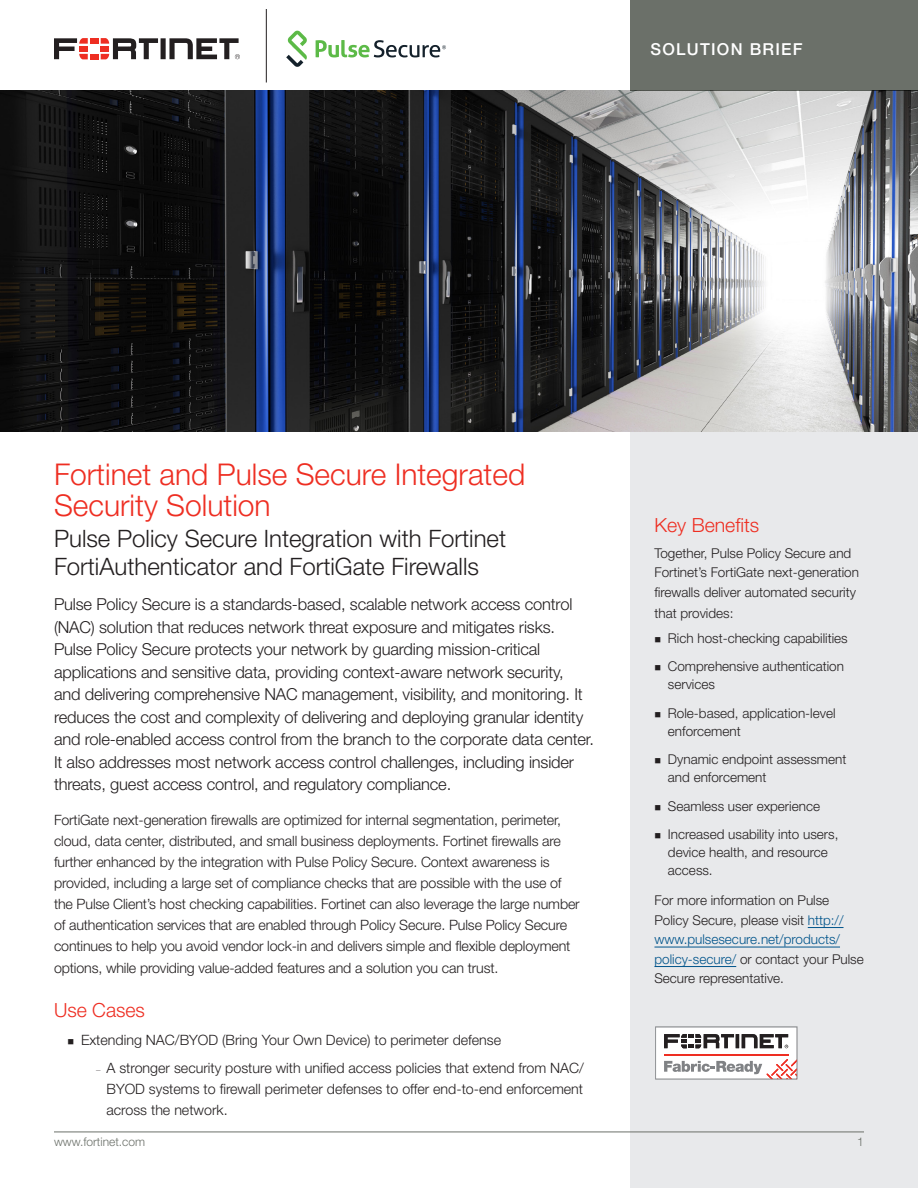
<style>
.page{position:relative;width:918px;height:1188px;background:#fff}
.page>*{position:absolute;margin:0;border:0;box-sizing:border-box;transform-origin:0 0}
.HEADLINE__RED{font:300 30px/31.5px "Helvetica Neue LT Pro";color:#ee2e22}
.BODY_SUBHEAD_-_RED{font:300 24px/28.8px "Helvetica Neue LT Pro";color:#231f20}
.Body_Text_SUBHEAD__R{font:300 19.5px "Helvetica Neue LT Pro";color:#ee2e22}
.INTRO_TEXT{font:300 16.5px/22.5px "Helvetica Neue LT Pro";letter-spacing:-.01em;color:#231f20}
.SOLUTION_BRIEF__TITL{font:500 16.5px "Helvetica Neue LT Pro";letter-spacing:.075em;color:#fff}
.INTRO_TEXT-2{font:300 14.25px/21px "Helvetica Neue LT Pro";letter-spacing:-.01em;color:#231f20}
.BODY_TEXT{font:300 13.5px/19.5px "Helvetica Neue LT Pro";color:#231f20}
.t1{font:300 12px "Helvetica Neue LT Pro";color:#6b7069}
.s1{font-weight:100;font-stretch:expanded;font-size:9px}
.s2{color:#00548b}
</style>
<div class="page">
<div style="left:630px;top:432px;width:288px;height:756px;background:#e6e7e9"></div>
<svg style="left:655px;top:1027px;width:142px;height:52px;background:#d2c8c7"></svg>
<hr style="left:54px;top:1132px;width:810px;height:1px;background:#6b7069">
<img style="left:0;top:91px;width:918px;height:341px">
<hr style="left:266px;top:9px;width:1px;height:73px;background:#231f20">
<svg style="left:286px;top:31px;width:21px;height:36px"></svg>
<svg style="left:316px;top:40px;width:130px;height:17px"></svg>
<div style="left:630px;top:0;width:288px;height:91px;background:#6b7069"></div>
<div style="left:90px;top:38px;width:8px;height:6px;background:#ee2e22"></div>
<div style="left:90px;top:54px;width:8px;height:5px;background:#ee2e22"></div>
<svg style="left:54px;top:38px;width:34px;height:21px"></svg>
<svg style="left:101px;top:38px;width:139px;height:21px"></svg>
<hr style="left:808px;top:927px;width:36px;height:1px;background:#00548b">
<hr style="left:654px;top:947px;width:186px;height:1px;background:#00548b">
<hr style="left:654px;top:966px;width:82px;height:1px;background:#00548b">
<p class="SOLUTION_BRIEF__TITL" style="left:651px;top:40px;width:154px">SOLUTION BRIEF</p>
<p class="HEADLINE__RED" style="left:54px;top:458px;width:473px">Fortinet and Pulse Secure Integrated<br>Security Solution</p>
<p class="BODY_SUBHEAD_-_RED" style="left:54px;top:523px;width:454px">Pulse Policy Secure Integration with Fortinet<br>FortiAuthenticator and FortiGate Firewalls</p>
<p class="INTRO_TEXT" style="left:54px;top:593px;width:541px">Pulse Policy Secure is a standards-based, scalable network access control (NAC) solution that reduces network threat exposure and mitigates risks.<br>Pulse Policy Secure protects your network by guarding mission-critical applications and sensitive data, providing context-aware network security, and delivering comprehensive NAC management, visibility, and monitoring. It reduces the cost and complexity of delivering and deploying granular identity and role-enabled access control from the branch to the corporate data center.<br>It also addresses most network access control challenges, including insider threats, guest access control, and regulatory compliance.</p>
<p class="INTRO_TEXT-2" style="left:54px;top:809px;width:527px">FortiGate next-generation firewalls are optimized for internal segmentation, perimeter, cloud, data center, distributed, and small business deployments. Fortinet firewalls are further enhanced by the integration with Pulse Policy Secure. Context awareness is provided, including a large set of compliance checks that are possible with the use of the Pulse Client’s host checking capabilities. Fortinet can also leverage the large number of authentication services that are enabled through Policy Secure. Pulse Policy Secure continues to help you avoid vendor lock-in and delivers simple and flexible deployment</p>
<p class="INTRO_TEXT-2" style="left:54px;top:957px;width:446px">options, while providing value-added features and a solution you can trust.</p>
<p class="Body_Text_SUBHEAD__R" style="left:54px;top:998px;width:93px">Use Cases</p>
<p class="INTRO_TEXT-2" style="left:68px;top:1029px;width:435px">■ Extending NAC/BYOD (Bring Your Own Device) to perimeter defense</p>
<p class="INTRO_TEXT-2" style="left:106px;top:1057px;width:479px;text-align:justify;text-indent:-10px"><span class="s1">–</span> A stronger security posture with unified access policies that extend from NAC/ BYOD systems to firewall perimeter defenses to offer end-to-end enforcement across the network.</p>
<p class="Body_Text_SUBHEAD__R" style="left:654px;top:513px;width:106px">Key Benefits</p>
<p class="BODY_TEXT" style="left:654px;top:543px;width:206px">Together, Pulse Policy Secure and<br>Fortinet’s FortiGate next-generation firewalls deliver automated security</p>
<p class="BODY_TEXT" style="left:654px;top:603px;width:81px">that provides:</p>
<p class="BODY_TEXT" style="left:654px;top:628px;width:195px">■ Rich host-checking capabilities</p>
<p class="BODY_TEXT" style="left:668px;top:657px;width:178px;line-height:18px;text-indent:-14px">■ Comprehensive authentication services</p>
<p class="BODY_TEXT" style="left:668px;top:703px;width:169px;line-height:18px;text-indent:-14px">■ Role-based, application-level enforcement</p>
<p class="BODY_TEXT" style="left:668px;top:750px;width:180px;line-height:18px;text-indent:-14px">■ Dynamic endpoint assessment and enforcement</p>
<p class="BODY_TEXT" style="left:654px;top:796px;width:167px">■ Seamless user experience</p>
<p class="BODY_TEXT" style="left:668px;top:825px;width:172px;line-height:18px;text-indent:-14px">■ Increased usability into users, device health, and resource access.</p>
<p class="BODY_TEXT" style="left:654px;top:890px;width:211px">For more information on Pulse<br>Policy Secure, please visit <span class="s2">http:// www.pulsesecure.net/products/ policy-secure/</span> or contact your Pulse<br>Secure representative.</p>
<p class="t1" style="left:54px;top:1134px;width:93px">www.fortinet.com</p>
<p class="t1" style="left:857px;top:1134px;width:8px">1</p>
</div>
